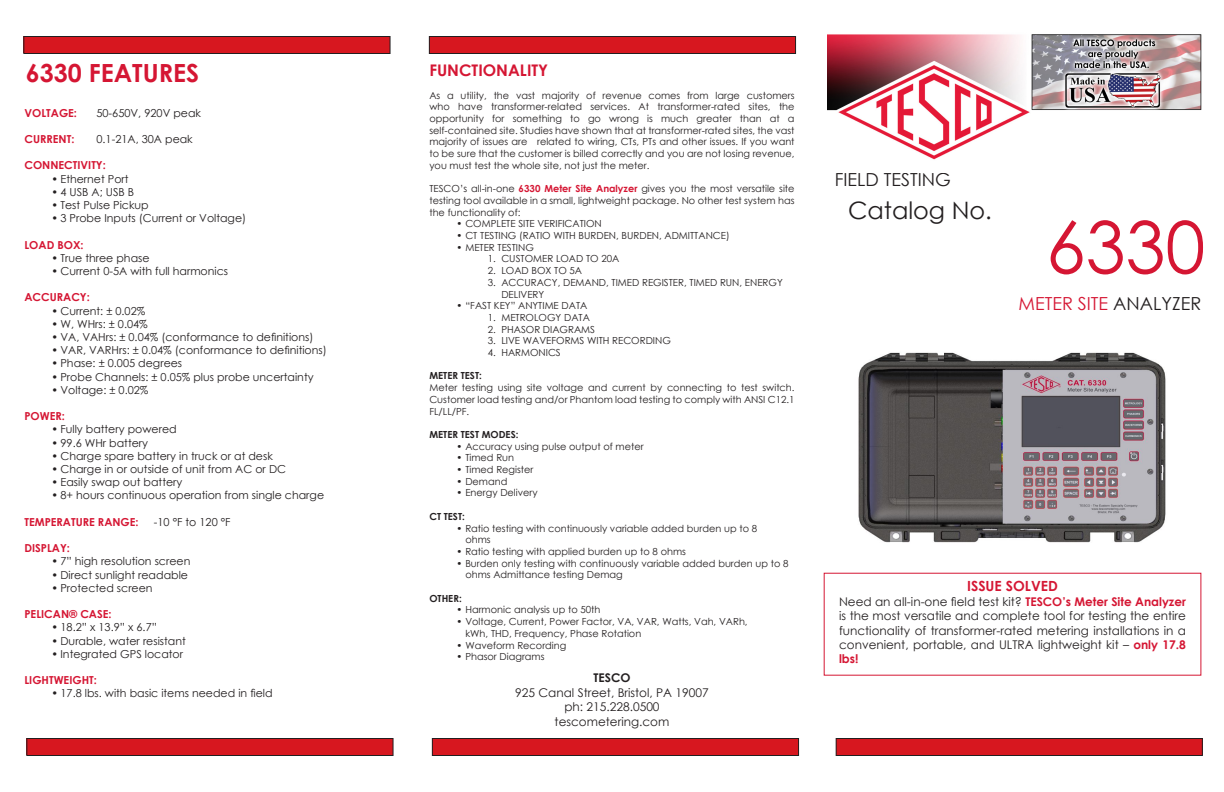
<style>
.page{position:relative;width:1224px;height:792px;background:#fff}
.page>*{position:absolute;margin:0;border:0;box-sizing:border-box;transform-origin:0 0}
.t1{font:72px "Century Gothic";color:#d51633}
.t2{font:700 25px "Century Gothic";color:#d51633}
.t3{font:24px "Century Gothic";color:#231f20}
.t4{font:18px "Century Gothic";color:#d51633}
.t5{font:18px "Century Gothic";color:#231f20}
.t6{font:700 16px "Century Gothic";color:#d51633}
.t7{font:700 14px "Century Gothic";color:#d51633}
.t8{font:12px/14.4px "Century Gothic";color:#231f20;text-align:justify}
.t9{font:700 12px "Century Gothic";color:#231f20}
.t10{font:11px "Century Gothic";color:#231f20}
.t11{font:700 11px "Century Gothic";color:#d51633}
.Paragraph_Style_1{font:9.8px/11.7px "Century Gothic";color:#231f20}
.Paragraph_Style_1-2{font:700 9.8px "Century Gothic";color:#231f20}
.s1{font-weight:700;color:#d51633}
.s2{color:#231f20}
</style>
<div class="page">
<div style="left:24px;top:36px;width:366px;height:18px;background:#d7171f"></div>
<div style="left:23px;top:36px;width:368px;height:18px;border:1px solid #231f20"></div>
<div style="left:429px;top:36px;width:367px;height:18px;background:#d7171f"></div>
<div style="left:429px;top:36px;width:367px;height:18px;border:1px solid #231f20"></div>
<div style="left:27px;top:738px;width:366px;height:18px;background:#d7171f"></div>
<div style="left:26px;top:738px;width:368px;height:18px;border:1px solid #231f20"></div>
<div style="left:432px;top:738px;width:367px;height:18px;background:#d7171f"></div>
<div style="left:432px;top:738px;width:367px;height:18px;border:1px solid #231f20"></div>
<div style="left:836px;top:738px;width:366px;height:18px;background:#d7171f"></div>
<div style="left:836px;top:738px;width:367px;height:18px;border:1px solid #231f20"></div>
<img style="left:858px;top:352px;width:308px;height:191px">
<img style="left:827px;top:34px;width:375px;height:126px">
<p class="t2" style="left:26px;top:54px;width:175px">6330 FEATURES</p>
<p class="t11" style="left:24px;top:104px;width:54px">VOLTAGE:</p>
<p class="t10" style="left:96px;top:105px;width:106px">50-650V, 920V peak</p>
<p class="t11" style="left:24px;top:131px;width:51px">CURRENT:</p>
<p class="t10" style="left:96px;top:131px;width:98px">0.1-21A, 30A peak</p>
<p class="t11" style="left:24px;top:157px;width:83px">CONNECTIVITY:</p>
<p class="t10" style="left:51px;top:171px;width:79px">• Ethernet Port</p>
<p class="t10" style="left:51px;top:184px;width:84px">• 4 USB A; USB B</p>
<p class="t10" style="left:51px;top:197px;width:99px">• Test Pulse Pickup</p>
<p class="t10" style="left:51px;top:211px;width:196px">• 3 Probe Inputs (Current or Voltage)</p>
<p class="t11" style="left:24px;top:236px;width:61px">LOAD BOX:</p>
<p class="t10" style="left:51px;top:250px;width:100px">• True three phase</p>
<p class="t10" style="left:51px;top:263px;width:178px">• Current 0-5A with full harmonics</p>
<p class="t11" style="left:24px;top:289px;width:67px">ACCURACY:</p>
<p class="t10" style="left:51px;top:303px;width:95px">• Current: ± 0.02%</p>
<p class="t10" style="left:51px;top:316px;width:98px">• W, WHrs: ± 0.04%</p>
<p class="t10" style="left:51px;top:329px;width:264px">• VA, VAHrs: ± 0.04% (conformance to definitions)</p>
<p class="t10" style="left:51px;top:343px;width:277px">• VAR, VARHrs: ± 0.04% (conformance to definitions)</p>
<p class="t10" style="left:51px;top:356px;width:132px">• Phase: ± 0.005 degrees</p>
<p class="t10" style="left:51px;top:369px;width:264px">• Probe Channels: ± 0.05% plus probe uncertainty</p>
<p class="t10" style="left:51px;top:382px;width:98px">• Voltage: ± 0.02%</p>
<p class="t11" style="left:24px;top:408px;width:42px">POWER:</p>
<p class="t10" style="left:51px;top:422px;width:127px">• Fully battery powered</p>
<p class="t10" style="left:51px;top:435px;width:98px">• 99.6 WHr battery</p>
<p class="t10" style="left:51px;top:448px;width:223px">• Charge spare battery in truck or at desk</p>
<p class="t10" style="left:51px;top:461px;width:236px">• Charge in or outside of unit from AC or DC</p>
<p class="t10" style="left:51px;top:475px;width:132px">• Easily swap out battery</p>
<p class="t10" style="left:51px;top:488px;width:274px">• 8+ hours continuous operation from single charge</p>
<p class="t11" style="left:24px;top:514px;width:116px">TEMPERATURE RANGE:</p>
<p class="t10" style="left:154px;top:514px;width:78px">-10 °F to 120 °F</p>
<p class="t11" style="left:24px;top:540px;width:47px">DISPLAY:</p>
<p class="t10" style="left:51px;top:554px;width:140px">• 7” high resolution screen</p>
<p class="t10" style="left:51px;top:567px;width:138px">• Direct sunlight readable</p>
<p class="t10" style="left:51px;top:580px;width:103px">• Protected screen</p>
<p class="t11" style="left:24px;top:606px;width:89px">PELICAN® CASE:</p>
<p class="t10" style="left:51px;top:620px;width:107px">• 18.2” x 13.9” x 6.7”</p>
<p class="t10" style="left:51px;top:633px;width:136px">• Durable, water resistant</p>
<p class="t10" style="left:51px;top:646px;width:133px">• Integrated GPS locator</p>
<p class="t11" style="left:24px;top:672px;width:74px">LIGHTWEIGHT:</p>
<p class="t10" style="left:51px;top:686px;width:223px">• 17.8 lbs. with basic items needed in field</p>
<p class="t6" style="left:429px;top:58px;width:120px">FUNCTIONALITY</p>
<p class="Paragraph_Style_1" style="left:429px;top:89px;width:367px;text-align:justify">As a utility, the vast majority of revenue comes from large customers who have transformer-related services. At transformer-rated sites, the opportunity for something to go wrong is much greater than at a self-contained site. Studies have shown that at transformer-rated sites, the vast majority of issues are related to wiring, CTs, PTs and other issues. If you want to be sure that the customer is billed correctly and you are not losing revenue, you must test the whole site, not just the meter.</p>
<p class="Paragraph_Style_1" style="left:429px;top:183px;width:367px;text-align:justify">TESCO’s all-in-one <span class="s1">6330 Meter Site Analyzer</span> gives you the most versatile site testing tool available in a small, lightweight package. No other test system has the functionality of:</p>
<p class="Paragraph_Style_1" style="left:456px;top:218px;width:147px">• COMPLETE SITE VERIFICATION</p>
<p class="Paragraph_Style_1" style="left:456px;top:230px;width:275px">• CT TESTING (RATIO WITH BURDEN, BURDEN, ADMITTANCE)</p>
<p class="Paragraph_Style_1" style="left:456px;top:241px;width:79px">• METER TESTING</p>
<p class="Paragraph_Style_1" style="left:488px;top:253px;width:133px">1. CUSTOMER LOAD TO 20A</p>
<p class="Paragraph_Style_1" style="left:488px;top:265px;width:96px">2. LOAD BOX TO 5A</p>
<p class="Paragraph_Style_1" style="left:501px;top:276px;width:283px;text-indent:-13px">3. ACCURACY, DEMAND, TIMED REGISTER, TIMED RUN, ENERGY<br>DELIVERY</p>
<p class="Paragraph_Style_1" style="left:456px;top:300px;width:133px">• “FAST KEY” ANYTIME DATA</p>
<p class="Paragraph_Style_1" style="left:488px;top:311px;width:104px">1. METROLOGY DATA</p>
<p class="Paragraph_Style_1" style="left:488px;top:323px;width:109px">2. PHASOR DIAGRAMS</p>
<p class="Paragraph_Style_1" style="left:488px;top:335px;width:184px">3. LIVE WAVEFORMS WITH RECORDING</p>
<p class="Paragraph_Style_1" style="left:488px;top:347px;width:74px">4. HARMONICS</p>
<p class="Paragraph_Style_1-2" style="left:429px;top:368px;width:54px">METER TEST:</p>
<p class="Paragraph_Style_1" style="left:429px;top:382px;width:367px;text-align:justify">Meter testing using site voltage and current by connecting to test switch.<br>Customer load testing and/or Phantom load testing to comply with ANSI C12.1<br>FL/LL/PF.</p>
<p class="Paragraph_Style_1-2" style="left:429px;top:427px;width:91px">METER TEST MODES:</p>
<p class="Paragraph_Style_1" style="left:456px;top:440px;width:189px">• Accuracy using pulse output of meter</p>
<p class="Paragraph_Style_1" style="left:456px;top:452px;width:59px">• Timed Run</p>
<p class="Paragraph_Style_1" style="left:456px;top:464px;width:79px">• Timed Register</p>
<p class="Paragraph_Style_1" style="left:456px;top:475px;width:53px">• Demand</p>
<p class="Paragraph_Style_1" style="left:456px;top:487px;width:83px">• Energy Delivery</p>
<p class="Paragraph_Style_1-2" style="left:429px;top:509px;width:37px">CT TEST:</p>
<p class="Paragraph_Style_1" style="left:465px;top:522px;width:293px;text-indent:-9px">• Ratio testing with continuously variable added burden up to 8 ohms</p>
<p class="Paragraph_Style_1" style="left:456px;top:545px;width:231px">• Ratio testing with applied burden up to 8 ohms</p>
<p class="Paragraph_Style_1" style="left:465px;top:557px;width:325px;text-indent:-9px">• Burden only testing with continuously variable added burden up to 8 ohms Admittance testing Demag</p>
<p class="Paragraph_Style_1-2" style="left:429px;top:591px;width:34px">OTHER:</p>
<p class="Paragraph_Style_1" style="left:456px;top:604px;width:146px">• Harmonic analysis up to 50th</p>
<p class="Paragraph_Style_1" style="left:465px;top:616px;width:284px;text-indent:-9px">• Voltage, Current, Power Factor, VA, VAR, Watts, Vah, VARh, kWh, THD, Frequency, Phase Rotation</p>
<p class="Paragraph_Style_1" style="left:456px;top:639px;width:112px">• Waveform Recording</p>
<p class="Paragraph_Style_1" style="left:456px;top:651px;width:90px">• Phasor Diagrams</p>
<p class="t9" style="left:594px;top:669px;width:38px">TESCO</p>
<p class="t8" style="left:515px;top:685px;width:195px">925 Canal Street, Bristol, PA 19007</p>
<p class="t8" style="left:564px;top:699px;width:97px">ph: 215.228.0500</p>
<p class="t8" style="left:555px;top:714px;width:116px">tescometering.com</p>
<p class="t5" style="left:835px;top:167px;width:118px">FIELD TESTING</p>
<p class="t3" style="left:848px;top:194px;width:145px">Catalog No.</p>
<p class="t1" style="left:1046px;top:197px;width:161px">6330</p>
<p class="t4" style="left:1019px;top:291px;width:184px">METER SITE <span class="s2">ANALYZER</span></p>
<p class="t7" style="left:967px;top:576px;width:92px">ISSUE SOLVED</p>
<p class="t8" style="left:839px;top:594px;width:348px">Need an all-in-one field test kit? <span class="s1">TESCO’s Meter Site Analyzer </span>is the most versatile and complete tool for testing the entire functionality of transformer-rated metering installations in a convenient, portable, and ULTRA lightweight kit – <span class="s1">only 17.8 lbs!</span></p>
</div>
